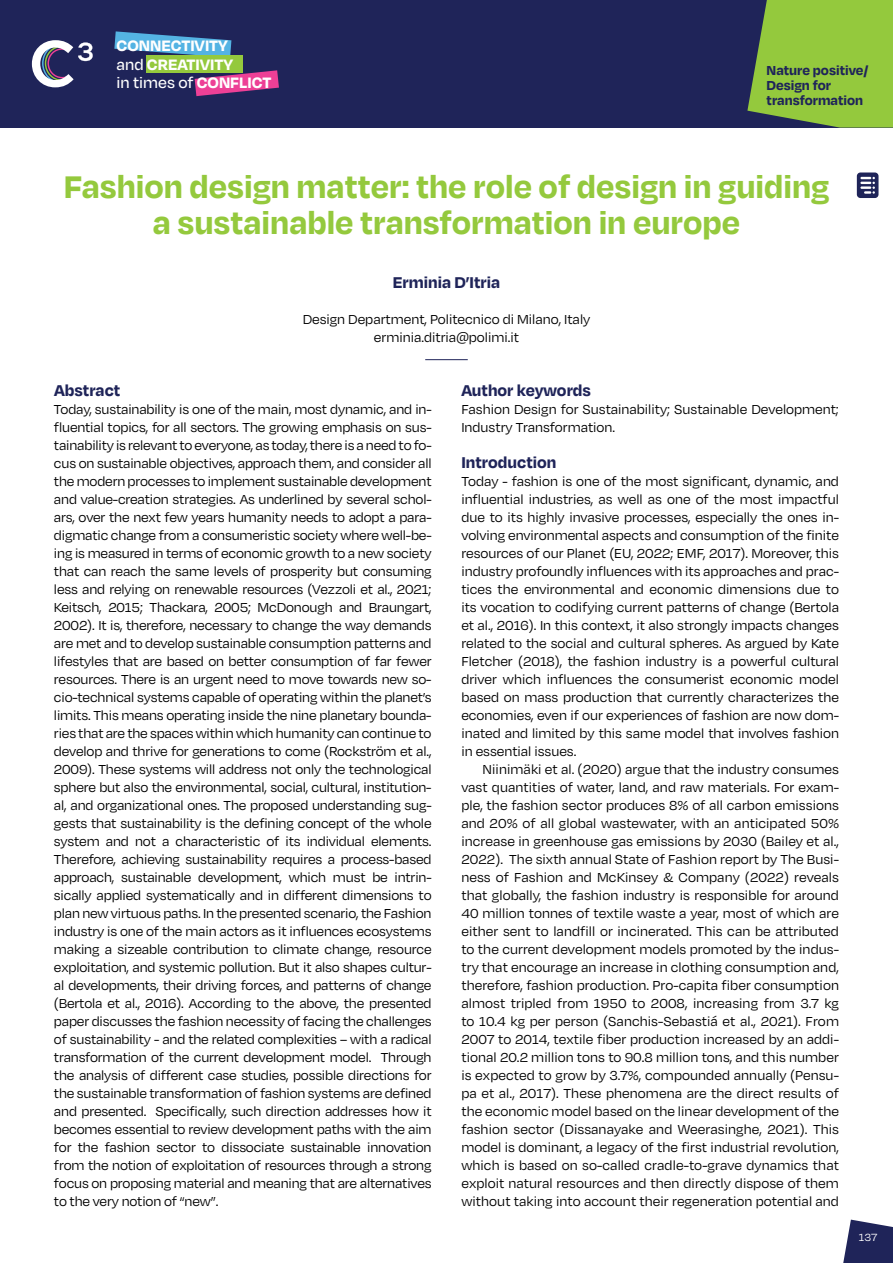
<style>
.page{position:relative;width:893px;height:1263px;background:#fff}
.page>*{position:absolute;margin:0;border:0;box-sizing:border-box;transform-origin:0 0}
.t1{font:700 36px/36px "Degular";color:#94c93d;text-align:center}
.t2{font:700 18px "Degular";color:#1f2459}
.t3{font:700 17.4px/18.9px "Degular";color:#fff}
.t4{font:15px/18px "Degular";color:#000;text-align:justify}
.t5{font:700 15px/15px "Degular";color:#1f2459}
.t6{font:12px "Degular";color:#fff}
.s1{font-weight:500}
</style>
<div class="page">
<div style="left:0;top:0;width:893px;height:128px;background:#1f2459"></div>
<svg style="left:114px;top:31px;width:117px;height:24px"></svg>
<div style="left:146px;top:55px;width:96px;height:18px;background:#94c93d"></div>
<svg style="left:195px;top:70px;width:84px;height:26px"></svg>
<svg style="left:32px;top:40px;width:61px;height:47px"></svg>
<svg style="left:747px;top:0;width:146px;height:128px;background:#87b640"></svg>
<svg style="left:843px;top:1219px;width:50px;height:44px;background:#444874"></svg>
<hr style="left:425px;top:359px;width:43px;height:1px;background:#1f2459">
<svg style="left:857px;top:172px;width:21px;height:26px"></svg>
<p class="t3" style="left:117px;top:35px;width:156px">CONNECTIVITY<br><span class="s1">and</span> CREATIVITY<br><span class="s1">in times of</span> CONFLICT</p>
<p class="t5" style="left:767px;top:62px;width:103px">Nature positive/<br>Design for transformation</p>
<h1 class="t1" style="left:64px;top:167px;width:767px">Fashion design matter: the role of design in guiding a sustainable transformation in europe</h1>
<p class="t2" style="left:393px;top:271px;width:109px">Erminia D’Itria</p>
<p class="t4" style="left:303px;top:310px;width:289px;text-align:center">Design Department, Politecnico di Milano, Italy erminia.ditria@polimi.it</p>
<p class="t2" style="left:54px;top:379px;width:68px">Abstract</p>
<p class="t4" style="left:54px;top:400px;width:379px">Today, sustainability is one of the main, most dynamic, and in&shy;fluential topics, for all sectors. The growing emphasis on sus&shy;tainability is relevant to everyone, as today, there is a need to fo&shy;cus on sustainable objectives, approach them, and consider all the modern processes to implement sustainable development and value-creation strategies. As underlined by several schol&shy;ars, over the next few years humanity needs to adopt a para&shy;digmatic change from a consumeristic society where well-be&shy;ing is measured in terms of economic growth to a new society that can reach the same levels of prosperity but consuming less and relying on renewable resources (Vezzoli et al., 2021; Keitsch, 2015; Thackara, 2005; McDonough and Braungart, 2002). It is, therefore, necessary to change the way demands are met and to develop sustainable consumption patterns and lifestyles that are based on better consumption of far fewer resources. There is an urgent need to move towards new so&shy;cio-technical systems capable of operating within the planet’s limits. This means operating inside the nine planetary bounda&shy;ries that are the spaces within which humanity can continue to develop and thrive for generations to come (Rockström et al., 2009). These systems will address not only the technological sphere but also the environmental, social, cultural, institution&shy;al, and organizational ones. The proposed understanding sug&shy;gests that sustainability is the defining concept of the whole system and not a characteristic of its individual elements.<br>Therefore, achieving sustainability requires a process-based approach, sustainable development, which must be intrin&shy;sically applied systematically and in different dimensions to plan new virtuous paths. In the presented scenario, the Fashion industry is one of the main actors as it influences ecosystems making a sizeable contribution to climate change, resource exploitation, and systemic pollution. But it also shapes cultur&shy;al developments, their driving forces, and patterns of change (Bertola et al., 2016). According to the above, the presented paper discusses the fashion necessity of facing the challenges of sustainability - and the related complexities – with a radical transformation of the current development model. Through the analysis of different case studies, possible directions for the sustainable transformation of fashion systems are defined and presented. Specifically, such direction addresses how it becomes essential to review development paths with the aim for the fashion sector to dissociate sustainable innovation from the notion of exploitation of resources through a strong focus on proposing material and meaning that are alternatives to the very notion of “new”.</p>
<p class="t2" style="left:461px;top:379px;width:131px">Author keywords</p>
<p class="t4" style="left:461px;top:400px;width:379px">Fashion Design for Sustainability; Sustainable Development;<br>Industry Transformation.</p>
<p class="t2" style="left:461px;top:451px;width:97px">Introduction</p>
<p class="t4" style="left:461px;top:472px;width:379px">Today - fashion is one of the most significant, dynamic, and influential industries, as well as one of the most impactful due to its highly invasive processes, especially the ones in&shy;volving environmental aspects and consumption of the finite resources of our Planet (EU, 2022; EMF, 2017). Moreover, this industry profoundly influences with its approaches and prac&shy;tices the environmental and economic dimensions due to its vocation to codifying current patterns of change (Bertola et al., 2016). In this context, it also strongly impacts changes related to the social and cultural spheres. As argued by Kate Fletcher (2018), the fashion industry is a powerful cultural driver which influences the consumerist economic model based on mass production that currently characterizes the economies, even if our experiences of fashion are now dom&shy;inated and limited by this same model that involves fashion in essential issues.</p>
<p class="t4" style="left:461px;top:760px;width:379px;text-indent:21px">Niinimäki et al. (2020) argue that the industry consumes vast quantities of water, land, and raw materials. For exam&shy;ple, the fashion sector produces 8% of all carbon emissions and 20% of all global wastewater, with an anticipated 50% increase in greenhouse gas emissions by 2030 (Bailey et al., 2022). The sixth annual State of Fashion report by The Busi&shy;ness of Fashion and McKinsey &amp; Company (2022) reveals that globally, the fashion industry is responsible for around 40 million tonnes of textile waste a year, most of which are either sent to landfill or incinerated. This can be attributed to the current development models promoted by the indus&shy;try that encourage an increase in clothing consumption and, therefore, fashion production. Pro-capita fiber consumption almost tripled from 1950 to 2008, increasing from 3.7 kg to 10.4 kg per person (Sanchis-Sebastiá et al., 2021). From 2007 to 2014, textile fiber production increased by an addi&shy;tional 20.2 million tons to 90.8 million tons, and this number is expected to grow by 3.7%, compounded annually (Pensu&shy;pa et al., 2017). These phenomena are the direct results of the economic model based on the linear development of the fashion sector (Dissanayake and Weerasinghe, 2021). This model is dominant, a legacy of the first industrial revolution, which is based on so-called cradle-to-grave dynamics that exploit natural resources and then directly dispose of them without taking into account their regeneration potential and</p>
<p class="t6" style="left:859px;top:1229px;width:20px">137</p>
</div>
